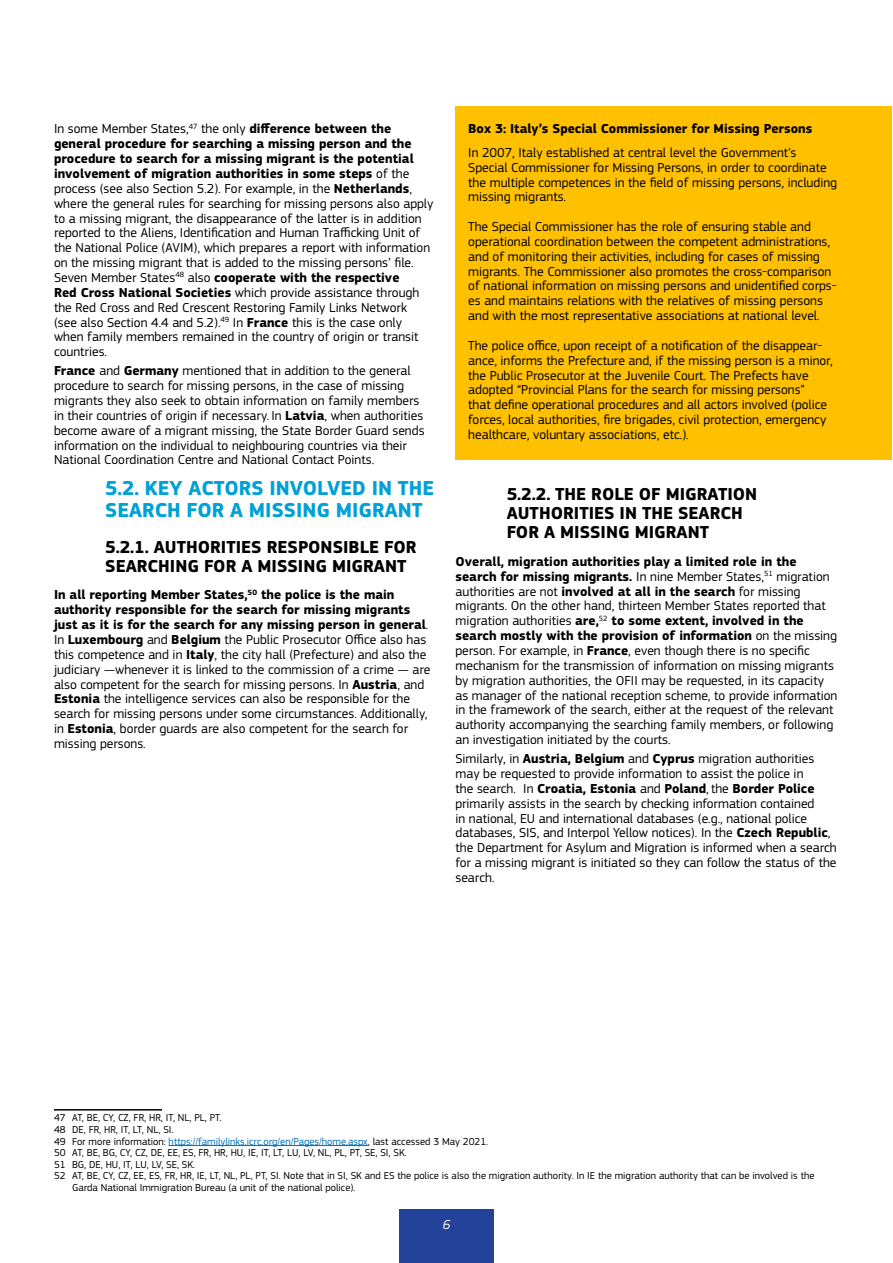
<style>
.page{position:relative;width:893px;height:1263px;background:#fff}
.page>*{position:absolute;margin:0;border:0;box-sizing:border-box;transform-origin:0 0}
.t1{font:700 21px/22px "EC Square Sans Pro";color:#00a1d7}
.t2{font:700 18px/18.9px "EC Square Sans Pro";color:#000}
.t3{font:13.5px/14.9px "EC Square Sans Pro";color:#000}
.t4{font:700 13.5px "EC Square Sans Pro";color:#000}
.t5{font:italic 13.5px "EC Square Sans Pro";color:#fff}
.t6{font:10.5px "EC Square Sans Pro";color:#000}
.t7{font:10.5px "EC Square Sans Pro";color:#006fb4}
.s1{font-weight:700}
.s2{color:#000}
</style>
<div class="page">
<div style="left:399px;top:1209px;width:95px;height:54px;background:#23439a"></div>
<hr style="left:54px;top:1109px;width:108px;height:1px;background:#000">
<hr style="left:169px;top:1145px;width:199px;height:1px;background:#006fb4">
<div style="left:455px;top:106px;width:437px;height:44px;background:#ffc000"></div>
<div style="left:455px;top:130px;width:437px;height:329px;background:#ffc000"></div>
<p class="t3" style="left:54px;top:122px;width:381px">In some Member States,<sup>47</sup> the only <span class="s1">difference between the general procedure for searching a missing person and the procedure to search for a missing migrant is the potential involvement of migration authorities in some steps</span> of the process (see also Section 5.2). For example, in the <span class="s1">Netherlands</span>, where the general rules for searching for missing persons also apply to a missing migrant, the disappearance of the latter is in addition reported to the Aliens, Identification and Human Trafficking Unit of the National Police (AVIM), which prepares a report with information on the missing migrant that is added to the missing persons’ file.<br>Seven Member States<sup>48</sup> also <span class="s1">cooperate with the respective<br>Red Cross National Societies</span> which provide assistance through the Red Cross and Red Crescent Restoring Family Links Network (see also Section 4.4 and 5.2).<sup>49</sup> In <span class="s1">France</span> this is the case only when family members remained in the country of origin or transit countries.</p>
<p class="t3" style="left:54px;top:363px;width:372px"><span class="s1">France</span> and <span class="s1">Germany</span> mentioned that in addition to the general procedure to search for missing persons, in the case of missing migrants they also seek to obtain information on family members in their countries of origin if necessary. In <span class="s1">Latvia</span>, when authorities become aware of a migrant missing, the State Border Guard sends information on the individual to neighbouring countries via their National Coordination Centre and National Contact Points.</p>
<h1 class="t1" style="left:105px;top:478px;width:330px">5.2. KEY ACTORS INVOLVED IN THE<br>SEARCH FOR A MISSING MIGRANT</h1>
<h2 class="t2" style="left:105px;top:538px;width:313px">5.2.1. AUTHORITIES RESPONSIBLE FOR<br>SEARCHING FOR A MISSING MIGRANT</h2>
<p class="t3" style="left:54px;top:588px;width:378px"><span class="s1">In all reporting Member States,</span><sup>50</sup> <span class="s1">the police is the main authority responsible for the search for missing migrants just as it is for the search for any missing person in general</span>.<br>In <span class="s1">Luxembourg</span> and <span class="s1">Belgium</span> the Public Prosecutor Office also has this competence and in <span class="s1">Italy</span>, the city hall (Prefecture) and also the judiciary —whenever it is linked to the commission of a crime — are also competent for the search for missing persons. In <span class="s1">Austria</span>, and <span class="s1">Estonia</span> the intelligence services can also be responsible for the search for missing persons under some circumstances. Additionally, in <span class="s1">Estonia</span>, border guards are also competent for the search for missing persons.</p>
<p class="t4" style="left:468px;top:121px;width:345px">Box 3: Italy’s Special Commissioner for Missing Persons</p>
<p class="t3" style="left:468px;top:145px;width:370px">In 2007, Italy established at central level the Government’s Special Commissioner for Missing Persons, in order to coordinate the multiple competences in the field of missing persons, including missing migrants.</p>
<p class="t3" style="left:468px;top:219px;width:370px">The Special Commissioner has the role of ensuring stable and operational coordination between the competent administrations, and of monitoring their activities, including for cases of missing migrants. The Commissioner also promotes the cross-comparison of national information on missing persons and unidentified corps&shy;es and maintains relations with the relatives of missing persons and with the most representative associations at national level.</p>
<p class="t3" style="left:468px;top:338px;width:366px">The police office, upon receipt of a notification of the disappear&shy;ance, informs the Prefecture and, if the missing person is a minor, the Public Prosecutor at the Juvenile Court. The Prefects have adopted “Provincial Plans for the search for missing persons”<br>that define operational procedures and all actors involved (police forces, local authorities, fire brigades, civil protection, emergency healthcare, voluntary associations, etc.).</p>
<h2 class="t2" style="left:507px;top:486px;width:252px">5.2.2. THE ROLE OF MIGRATION<br>AUTHORITIES IN THE SEARCH<br>FOR A MISSING MIGRANT</h2>
<p class="t3" style="left:455px;top:554px;width:383px"><span class="s1">Overall, migration authorities play a limited role in the search for missing migrants.</span> In nine Member States,<sup>51</sup> migration authorities are not <span class="s1">involved at all in the search</span> for missing migrants. On the other hand, thirteen Member States reported that migration authorities <span class="s1">are,</span><sup>52</sup> <span class="s1">to some extent, involved in the search mostly with the provision of information</span> on the missing person. For example, in <span class="s1">France</span>, even though there is no specific mechanism for the transmission of information on missing migrants by migration authorities, the OFII may be requested, in its capacity as manager of the national reception scheme, to provide information in the framework of the search, either at the request of the relevant authority accompanying the searching family members, or following an investigation initiated by the courts.</p>
<p class="t3" style="left:455px;top:751px;width:383px">Similarly, in <span class="s1">Austria, Belgium</span> and <span class="s1">Cyprus</span> migration authorities may be requested to provide information to assist the police in<br>the search. In <span class="s1">Croatia, Estonia</span> and <span class="s1">Poland</span>, the <span class="s1">Border Police </span>primarily assists in the search by checking information contained<br>in national, EU and international databases (e.g., national police databases, SIS, and Interpol Yellow notices). In the <span class="s1">Czech Republic</span>, the Department for Asylum and Migration is informed when a search for a missing migrant is initiated so they can follow the status of the search.</p>
<p class="t6" style="left:54px;top:1112px;width:169px">47 AT, BE, CY, CZ, FR, HR, IT, NL, PL, PT.</p>
<p class="t6" style="left:54px;top:1123px;width:121px">48 DE, FR, HR, IT, LT, NL, SI.</p>
<p class="t7" style="left:54px;top:1135px;width:436px"><span class="s2">49 For more information:</span> https://familylinks.icrc.org/en/Pages/home.aspx<span class="s2">, last accessed 3 May 2021.</span></p>
<p class="t6" style="left:54px;top:1146px;width:354px">50 AT, BE, BG, CY, CZ, DE, EE, ES, FR, HR, HU, IE, IT, LT, LU, LV, NL, PL, PT, SE, SI, SK.</p>
<p class="t6" style="left:54px;top:1158px;width:143px">51 BG, DE, HU, IT, LU, LV, SE, SK.</p>
<p class="t6" style="left:54px;top:1169px;width:762px">52 AT, BE, CY, CZ, EE, ES, FR, HR, IE, LT, NL, PL, PT, SI. Note that in SI, SK and ES the police is also the migration authority. In IE the migration authority that can be involved is the</p>
<p class="t6" style="left:72px;top:1181px;width:285px">Garda National Immigration Bureau (a unit of the national police).</p>
<p class="t5" style="left:443px;top:1216px;width:9px">6</p>
</div>
